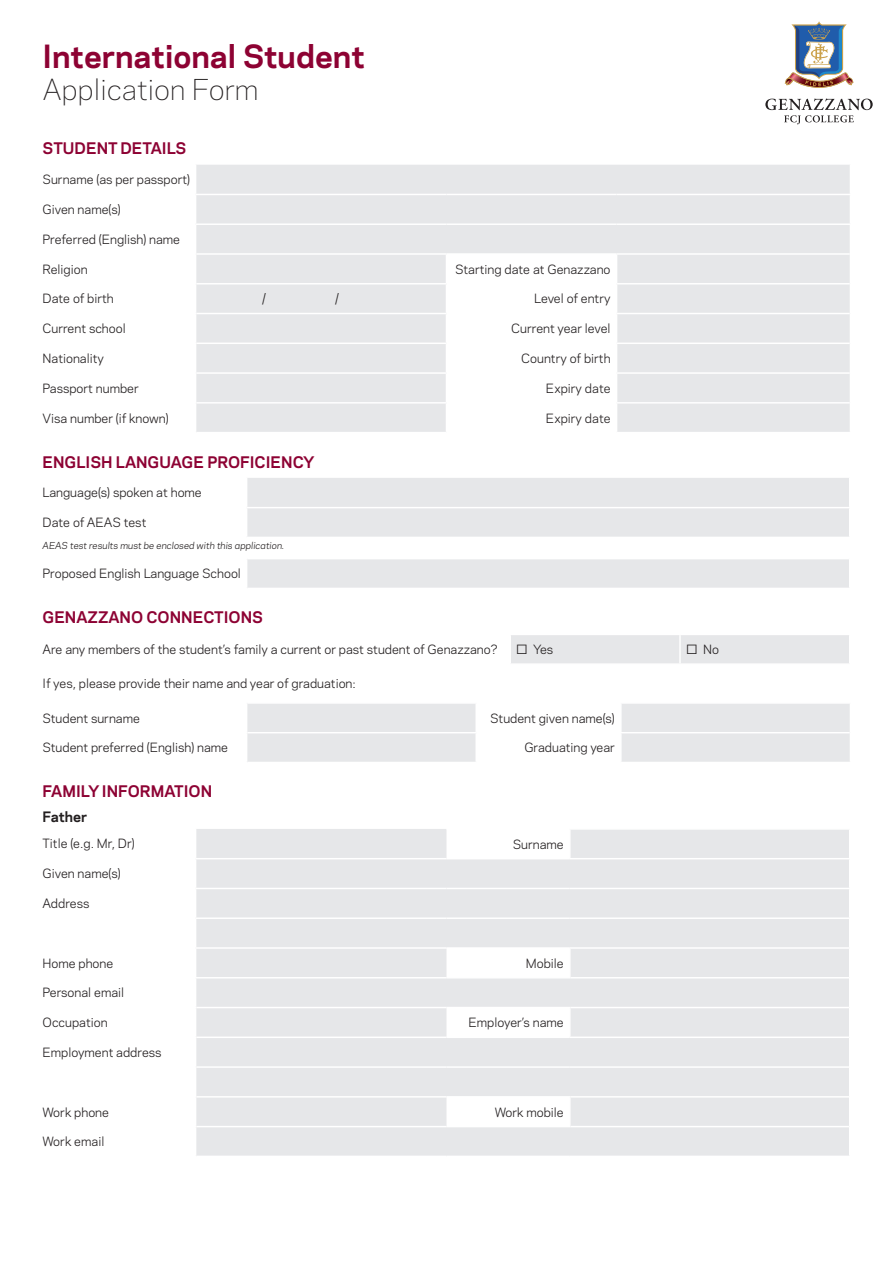
<style>
.page{position:relative;width:893px;height:1263px;background:#fff}
.page>*{position:absolute;margin:0;border:0;box-sizing:border-box;transform-origin:0 0}
.t1{font:700 30px "Galaxie Polaris";color:#8d0233}
.t2{font:300 27px "Galaxie Polaris";color:#231f20}
.t3{font:700 15px "Galaxie Polaris";color:#8d0233}
.t4{font:700 13.5px "Galaxie Polaris";color:#231f20}
.t5{font:12px "Galaxie Polaris";color:#231f20}
.t6{font:italic 9px "Galaxie Polaris";color:#231f20}
</style>
<div class="page">
<svg style="left:196px;top:165px;width:654px;height:267px;fill:#e6e7e9"></svg>
<hr style="left:196px;top:194px;width:250px;height:1px;background:#fff">
<hr style="left:446px;top:194px;width:171px;height:1px;background:#fff">
<hr style="left:617px;top:194px;width:234px;height:1px;background:#fff">
<hr style="left:196px;top:223px;width:250px;height:2px;background:#fff">
<hr style="left:446px;top:223px;width:171px;height:2px;background:#fff">
<hr style="left:617px;top:223px;width:234px;height:2px;background:#fff">
<svg style="left:446px;top:255px;width:1px;height:177px"></svg>
<svg style="left:616px;top:255px;width:1px;height:177px"></svg>
<hr style="left:196px;top:253px;width:250px;height:2px;background:#fff">
<hr style="left:446px;top:253px;width:171px;height:2px;background:#fff">
<hr style="left:617px;top:253px;width:233px;height:2px;background:#fff">
<hr style="left:196px;top:283px;width:250px;height:1px;background:#fff">
<hr style="left:446px;top:283px;width:171px;height:1px;background:#fff">
<hr style="left:617px;top:283px;width:233px;height:1px;background:#fff">
<hr style="left:196px;top:313px;width:250px;height:1px;background:#fff">
<hr style="left:446px;top:313px;width:171px;height:1px;background:#fff">
<hr style="left:617px;top:313px;width:233px;height:1px;background:#fff">
<hr style="left:196px;top:343px;width:250px;height:1px;background:#fff">
<hr style="left:446px;top:343px;width:171px;height:1px;background:#fff">
<hr style="left:617px;top:343px;width:233px;height:1px;background:#fff">
<hr style="left:196px;top:372px;width:250px;height:2px;background:#fff">
<hr style="left:446px;top:372px;width:171px;height:2px;background:#fff">
<hr style="left:617px;top:372px;width:233px;height:2px;background:#fff">
<hr style="left:196px;top:402px;width:250px;height:2px;background:#fff">
<hr style="left:446px;top:402px;width:171px;height:2px;background:#fff">
<hr style="left:617px;top:402px;width:233px;height:2px;background:#fff">
<svg style="left:247px;top:478px;width:602px;height:110px;fill:#e6e7e9"></svg>
<hr style="left:247px;top:507px;width:603px;height:1px;background:#fff">
<hr style="left:247px;top:537px;width:603px;height:1px;background:#fff">
<hr style="left:247px;top:558px;width:602px;height:1px;background:#fff">
<div style="left:511px;top:635px;width:338px;height:28px;background:#e6e7e9"></div>
<hr style="left:679px;top:635px;width:2px;height:28px;background:#fff">
<svg style="left:247px;top:704px;width:603px;height:58px"></svg>
<hr style="left:247px;top:732px;width:229px;height:1px;background:#fff">
<hr style="left:476px;top:732px;width:145px;height:1px;background:#fff">
<hr style="left:621px;top:732px;width:229px;height:1px;background:#fff">
<svg style="left:196px;top:829px;width:653px;height:326px;background:#e7e8ea"></svg>
<hr style="left:196px;top:858px;width:250px;height:1px;background:#fff">
<hr style="left:196px;top:888px;width:250px;height:1px;background:#fff">
<hr style="left:446px;top:888px;width:124px;height:1px;background:#fff">
<hr style="left:570px;top:888px;width:280px;height:1px;background:#fff">
<hr style="left:196px;top:917px;width:250px;height:2px;background:#fff">
<hr style="left:446px;top:917px;width:124px;height:2px;background:#fff">
<hr style="left:570px;top:917px;width:280px;height:2px;background:#fff">
<hr style="left:571px;top:977px;width:278px;height:1px;background:#fff">
<hr style="left:196px;top:1007px;width:250px;height:1px;background:#fff">
<hr style="left:571px;top:1007px;width:278px;height:1px;background:#fff">
<hr style="left:196px;top:1036px;width:250px;height:2px;background:#fff">
<hr style="left:446px;top:1036px;width:124px;height:2px;background:#fff">
<hr style="left:570px;top:1036px;width:279px;height:2px;background:#fff">
<hr style="left:196px;top:1066px;width:250px;height:2px;background:#fff">
<hr style="left:446px;top:1066px;width:124px;height:2px;background:#fff">
<hr style="left:570px;top:1066px;width:279px;height:2px;background:#fff">
<hr style="left:196px;top:1096px;width:250px;height:1px;background:#fff">
<hr style="left:571px;top:1096px;width:278px;height:1px;background:#fff">
<hr style="left:196px;top:1126px;width:250px;height:1px;background:#fff">
<hr style="left:571px;top:1126px;width:278px;height:1px;background:#fff">
<hr style="left:196px;top:947px;width:250px;height:2px;background:#fff">
<hr style="left:195px;top:977px;width:251px;height:1px;background:#fff">
<hr style="left:570px;top:947px;width:280px;height:2px;background:#fff">
<hr style="left:446px;top:828px;width:124px;height:2px;background:#fff">
<hr style="left:446px;top:858px;width:124px;height:1px;background:#fff">
<hr style="left:446px;top:947px;width:124px;height:2px;background:#fff">
<hr style="left:446px;top:1096px;width:125px;height:1px;background:#fff">
<hr style="left:569px;top:949px;width:2px;height:28px;background:#fff">
<hr style="left:569px;top:1097px;width:2px;height:29px;background:#fff">
<hr style="left:446px;top:977px;width:125px;height:1px;background:#fff">
<hr style="left:446px;top:1126px;width:125px;height:1px;background:#fff">
<hr style="left:569px;top:830px;width:2px;height:28px;background:#fff">
<hr style="left:570px;top:828px;width:280px;height:2px;background:#fff">
<hr style="left:570px;top:858px;width:280px;height:1px;background:#fff">
<hr style="left:446px;top:1007px;width:125px;height:1px;background:#fff">
<hr style="left:569px;top:1008px;width:2px;height:28px;background:#fff">
<svg style="left:785px;top:21px;width:68px;height:67px"></svg>
<svg style="left:765px;top:98px;width:108px;height:26px"></svg>
<p class="t1" style="left:43px;top:34px;width:324px">International Student</p>
<p class="t2" style="left:43px;top:70px;width:217px">Application Form</p>
<p class="t3" style="left:43px;top:137px;width:145px">STUDENT DETAILS</p>
<p class="t5" style="left:43px;top:170px;width:149px">Surname (as per passport)</p>
<p class="t5" style="left:43px;top:201px;width:80px">Given name(s)</p>
<p class="t5" style="left:43px;top:230px;width:139px">Preferred (English) name</p>
<p class="t5" style="left:43px;top:260px;width:47px">Religion</p>
<p class="t5" style="left:455px;top:260px;width:157px">Starting date at Genazzano</p>
<p class="t5" style="left:43px;top:290px;width:73px">Date of birth</p>
<p class="t5" style="left:262px;top:290px;width:5px">/</p>
<p class="t5" style="left:335px;top:290px;width:5px">/</p>
<p class="t5" style="left:534px;top:290px;width:78px">Level of entry</p>
<p class="t5" style="left:43px;top:320px;width:85px">Current school</p>
<p class="t5" style="left:511px;top:320px;width:101px">Current year level</p>
<p class="t5" style="left:43px;top:349px;width:63px">Nationality</p>
<p class="t5" style="left:521px;top:349px;width:91px">Country of birth</p>
<p class="t5" style="left:43px;top:379px;width:98px">Passport number</p>
<p class="t5" style="left:546px;top:379px;width:66px">Expiry date</p>
<p class="t5" style="left:43px;top:409px;width:128px">Visa number (if known)</p>
<p class="t5" style="left:546px;top:409px;width:66px">Expiry date</p>
<p class="t3" style="left:43px;top:450px;width:273px">ENGLISH LANGUAGE PROFICIENCY</p>
<p class="t5" style="left:43px;top:483px;width:161px">Language(s) spoken at home</p>
<p class="t5" style="left:43px;top:514px;width:105px">Date of AEAS test</p>
<p class="t6" style="left:43px;top:539px;width:243px">AEAS test results must be enclosed with this application.</p>
<p class="t5" style="left:43px;top:565px;width:200px">Proposed English Language School</p>
<p class="t3" style="left:43px;top:606px;width:222px">GENAZZANO CONNECTIONS</p>
<p class="t5" style="left:43px;top:641px;width:457px">Are any members of the student’s family a current or past student of Genazzano?</p>
<p class="t5" style="left:516px;top:640px;width:38px">□ Yes</p>
<p class="t5" style="left:686px;top:640px;width:35px">□ No</p>
<p class="t5" style="left:43px;top:674px;width:315px">If yes, please provide their name and year of graduation:</p>
<p class="t5" style="left:43px;top:709px;width:99px">Student surname</p>
<p class="t5" style="left:490px;top:709px;width:126px">Student given name(s)</p>
<p class="t5" style="left:43px;top:739px;width:187px">Student preferred (English) name</p>
<p class="t5" style="left:524px;top:739px;width:92px">Graduating year</p>
<p class="t3" style="left:43px;top:780px;width:171px">FAMILY INFORMATION</p>
<p class="t4" style="left:43px;top:807px;width:46px">Father</p>
<p class="t5" style="left:43px;top:835px;width:94px">Title (e.g. Mr, Dr)</p>
<p class="t5" style="left:513px;top:835px;width:53px">Surname</p>
<p class="t5" style="left:43px;top:865px;width:80px">Given name(s)</p>
<p class="t5" style="left:43px;top:894px;width:48px">Address</p>
<p class="t5" style="left:43px;top:954px;width:72px">Home phone</p>
<p class="t5" style="left:526px;top:954px;width:39px">Mobile</p>
<p class="t5" style="left:43px;top:984px;width:83px">Personal email</p>
<p class="t5" style="left:43px;top:1013px;width:67px">Occupation</p>
<p class="t5" style="left:469px;top:1013px;width:97px">Employer’s name</p>
<p class="t5" style="left:43px;top:1043px;width:121px">Employment address</p>
<p class="t5" style="left:43px;top:1103px;width:68px">Work phone</p>
<p class="t5" style="left:495px;top:1103px;width:71px">Work mobile</p>
<p class="t5" style="left:43px;top:1133px;width:63px">Work email</p>
</div>
